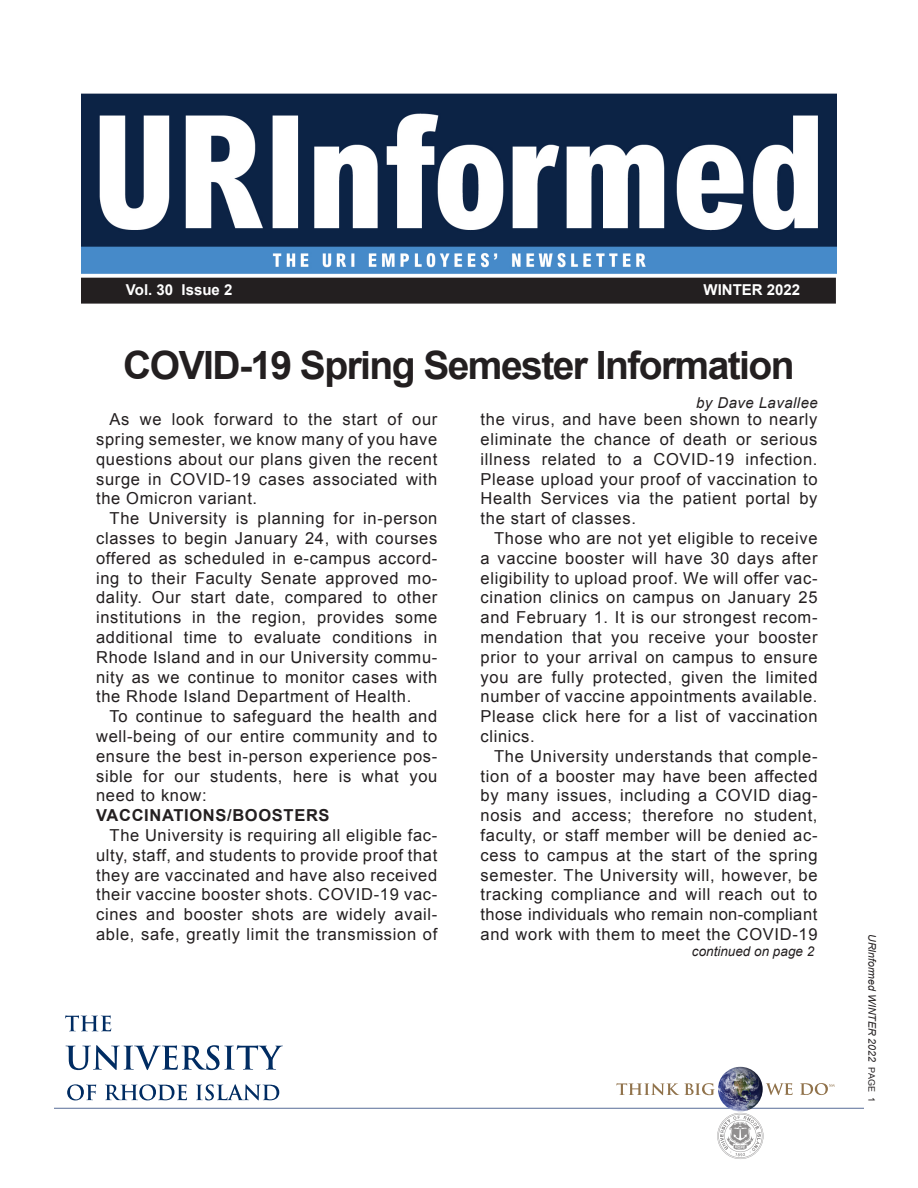
<style>
.page{position:relative;width:918px;height:1188px;background:#fff}
.page>*{position:absolute;margin:0;border:0;box-sizing:border-box;transform-origin:0 0}
.t1{font:700 39px "Arial";letter-spacing:-.04em;color:#231f20}
.t2{font:16.5px/19.8px "Arial";letter-spacing:.04em;color:#231f20;text-align:justify}
.t3{font:700 16.5px "Arial";letter-spacing:.04em;color:#231f20}
.t4{font:700 15px "Arial";color:#fff}
.t5{font:italic 15px "Arial";letter-spacing:.03em;color:#231f20}
.t6{font:italic 13.5px "Arial";color:#231f20}
.t7{font:italic 10.5px "Arial";letter-spacing:-.005em;color:#231f20}
.s1{font-style:normal;font-size:9px}
</style>
<div class="page">
<hr style="left:54px;top:1108px;width:810px;height:1px;background:#576c98">
<svg style="left:66px;top:1045px;width:217px;height:25px"></svg>
<svg style="left:67px;top:1084px;width:29px;height:16px"></svg>
<svg style="left:105px;top:1084px;width:82px;height:16px"></svg>
<svg style="left:196px;top:1084px;width:83px;height:16px"></svg>
<svg style="left:65px;top:1015px;width:46px;height:16px"></svg>
<svg style="left:717px;top:1113px;width:46px;height:46px"></svg>
<svg style="left:616px;top:1083px;width:99px;height:12px"></svg>
<svg style="left:766px;top:1083px;width:27px;height:12px"></svg>
<svg style="left:800px;top:1083px;width:35px;height:12px"></svg>
<img style="left:718px;top:1067px;width:45px;height:45px;border-radius:22px">
<img style="left:81px;top:93px;width:756px;height:185px">
<div style="left:82px;top:278px;width:753px;height:25px;background:#231f20"></div>
<div style="left:81px;top:278px;width:755px;height:26px;border:2px solid #231f20"></div>
<p class="t4" style="left:126px;top:280px;width:108px">Vol. 30 Issue 2</p>
<p class="t4" style="left:704px;top:280px;width:98px">WINTER 2022</p>
<p class="t1" style="left:123px;top:340px;width:673px">COVID-19 Spring Semester Information</p>
<p class="t2" style="left:96px;top:410px;width:343px;text-indent:13px">As we look forward to the start of our spring semester, we know many of you have questions about our plans given the recent surge in COVID-19 cases associated with the Omicron variant.</p>
<p class="t2" style="left:96px;top:509px;width:343px;text-indent:13px">The University is planning for in-person classes to begin January 24, with courses offered as scheduled in e-campus accord&shy;ing to their Faculty Senate approved mo&shy;dality. Our start date, compared to other institutions in the region, provides some additional time to evaluate conditions in Rhode Island and in our University commu&shy;nity as we continue to monitor cases with the Rhode Island Department of Health.</p>
<p class="t2" style="left:96px;top:707px;width:343px;text-indent:13px">To continue to safeguard the health and well-being of our entire community and to ensure the best in-person experience pos&shy;sible for our students, here is what you need to know:</p>
<p class="t3" style="left:96px;top:805px;width:235px">VACCINATIONS/BOOSTERS</p>
<p class="t2" style="left:96px;top:826px;width:343px;text-indent:13px">The University is requiring all eligible fac&shy;ulty, staff, and students to provide proof that they are vaccinated and have also received their vaccine booster shots. COVID-19 vac&shy;cines and booster shots are widely avail&shy;able, safe, greatly limit the transmission of</p>
<p class="t5" style="left:696px;top:393px;width:123px">by Dave Lavallee</p>
<p class="t2" style="left:481px;top:410px;width:338px">the virus, and have been shown to nearly eliminate the chance of death or serious illness related to a COVID-19 infection.<br>Please upload your proof of vaccination to Health Services via the patient portal by the start of classes.</p>
<p class="t2" style="left:481px;top:529px;width:338px;text-indent:13px">Those who are not yet eligible to receive a vaccine booster will have 30 days after eligibility to upload proof. We will offer vac&shy;cination clinics on campus on January 25 and February 1. It is our strongest recom&shy;mendation that you receive your booster prior to your arrival on campus to ensure you are fully protected, given the limited number of vaccine appointments available.<br>Please click here for a list of vaccination clinics.</p>
<p class="t2" style="left:481px;top:746px;width:338px;text-indent:13px">The University understands that comple&shy;tion of a booster may have been affected by many issues, including a COVID diag&shy;nosis and access; therefore no student, faculty, or staff member will be denied ac&shy;cess to campus at the start of the spring semester. The University will, however, be tracking compliance and will reach out to those individuals who remain non-compliant and work with them to meet the COVID-19</p>
<p class="t6" style="left:692px;top:942px;width:124px">continued on page 2</p>
<p class="t7" style="left:879px;top:934px;width:169px;rotate:90deg">URInformed WINTER 2022 <span class="s1">PAGE 1</span></p>
</div>
